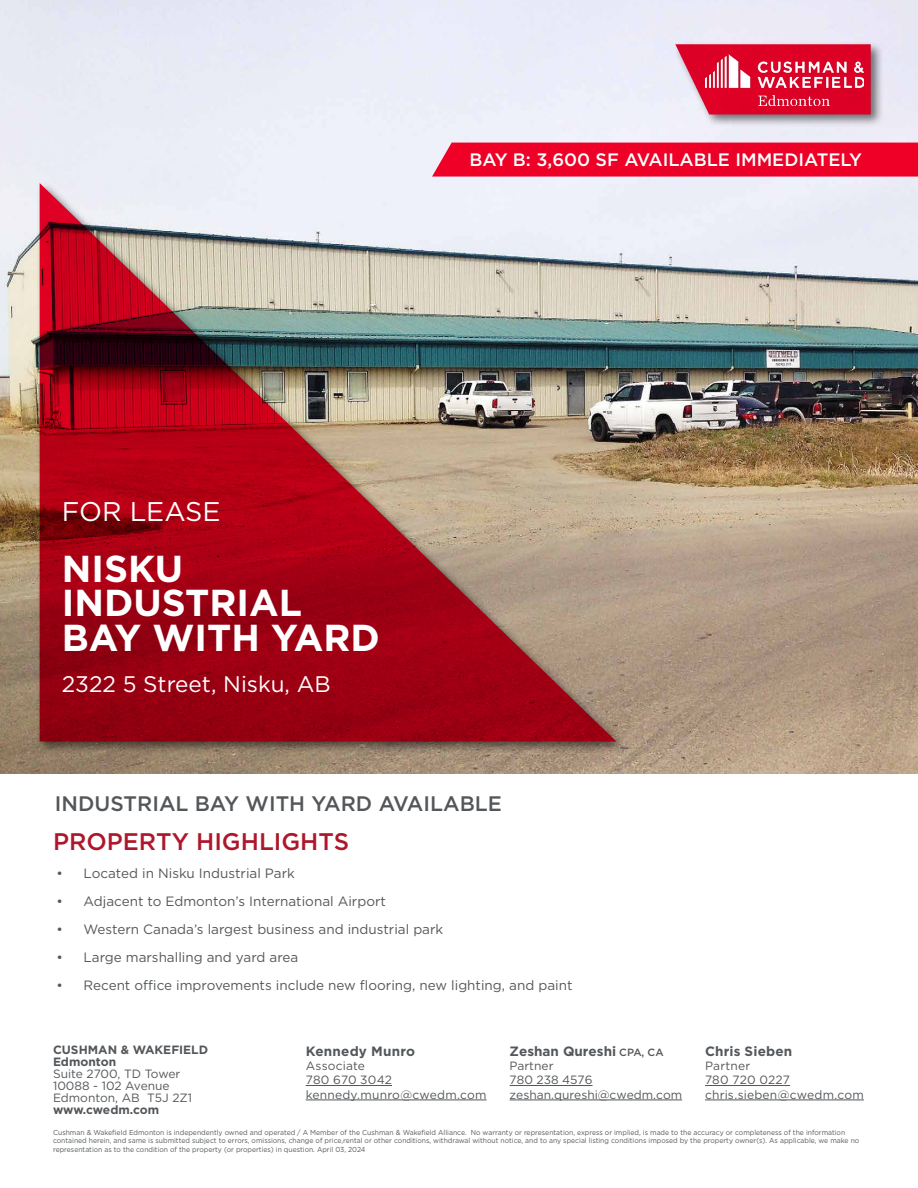
<style>
.page{position:relative;width:918px;height:1188px;background:#fff}
.page>*{position:absolute;margin:0;border:0;box-sizing:border-box;transform-origin:0 0}
.t1{font:700 37.5px/34.5px "Gotham";color:#fff}
.t2{font:27px "Gotham";color:#fff}
.t3{font:500 24px "Gotham";color:#ae172b}
.t4{font:22.5px "Gotham";color:#fff}
.t5{font:500 21px "Gotham";color:#54575a}
.Body_Text{font:500 18px "Gotham";color:#fff}
.t6{font:13.5px "Gotham";color:#54575a}
.Broker_Name{font:700 13.5px "Gotham";letter-spacing:.01em;color:#54575a}
.Broker_Contact_Smaller{font:12px/14.4px "Gotham";letter-spacing:.01em;color:#54575a}
.Company_Address_Text{font:12px/12px "Gotham";color:#54575a}
.Company_Address_Text-2{font:700 12px "Gotham";color:#54575a}
.disclaimer{font:7.2px/8.7px "Gotham";color:#54575a;scale:.95 1}
.s1{font-weight:700}
.s2{font-weight:500;font-size:10.5px}
</style>
<div class="page">
<img style="left:0;top:0;width:918px;height:773px">
<div style="left:36px;top:181px;width:592px;height:574px;background:#231f20;opacity:.6"></div>
<svg style="left:40px;top:183px;width:576px;height:559px;background:#a8565a"></svg>
<div style="left:673px;top:41px;width:211px;height:87px;background:#231f20;opacity:.6"></div>
<svg style="left:675px;top:44px;width:196px;height:70px;background:#de3554"></svg>
<img style="left:705px;top:54px;width:159px;height:51px">
<hr style="left:306px;top:1085px;width:86px;height:1px;background:#54575a">
<hr style="left:306px;top:1100px;width:181px;height:1px;background:#54575a">
<hr style="left:705px;top:1085px;width:85px;height:1px;background:#54575a">
<hr style="left:705px;top:1100px;width:159px;height:1px;background:#54575a">
<hr style="left:510px;top:1085px;width:83px;height:1px;background:#54575a">
<hr style="left:510px;top:1100px;width:172px;height:1px;background:#54575a">
<div style="left:432px;top:143px;width:486px;height:34px;background:#ee0027"></div>
<p class="Body_Text" style="left:470px;top:148px;width:394px">BAY B: 3,600 SF AVAILABLE IMMEDIATELY</p>
<p class="t2" style="left:62px;top:494px;width:160px">FOR LEASE</p>
<p class="t1" style="left:62px;top:551px;width:320px">NISKU<br>INDUSTRIAL<br>BAY WITH YARD</p>
<p class="t4" style="left:62px;top:670px;width:271px">2322 5 Street, Nisku, AB</p>
<p class="t5" style="left:55px;top:790px;width:448px">INDUSTRIAL BAY WITH YARD AVAILABLE</p>
<p class="t3" style="left:53px;top:826px;width:297px">PROPERTY HIGHLIGHTS</p>
<p class="t6" style="left:57px;top:865px;width:240px">• Located in Nisku Industrial Park</p>
<p class="t6" style="left:57px;top:893px;width:331px">• Adjacent to Edmonton’s International Airport</p>
<p class="t6" style="left:57px;top:920px;width:388px">• Western Canada’s largest business and industrial park</p>
<p class="t6" style="left:57px;top:948px;width:243px">• Large marshalling and yard area</p>
<p class="t6" style="left:57px;top:976px;width:517px">• Recent office improvements include new flooring, new lighting, and paint</p>
<p class="Company_Address_Text-2" style="left:53px;top:1042px;width:157px">CUSHMAN &amp; WAKEFIELD</p>
<p class="Company_Address_Text-2" style="left:53px;top:1054px;width:65px">Edmonton</p>
<p class="Company_Address_Text" style="left:53px;top:1068px;width:141px">Suite 2700, TD Tower<br>10088 - 102 Avenue<br>Edmonton, AB T5J 2Z1 <span class="s1">www.cwedm.com</span></p>
<p class="Broker_Name" style="left:306px;top:1042px;width:111px">Kennedy Munro</p>
<p class="Broker_Contact_Smaller" style="left:306px;top:1058px;width:61px">Associate</p>
<p class="Broker_Contact_Smaller" style="left:306px;top:1073px;width:182px">780 670 3042 kennedy.munro@cwedm.com</p>
<p class="Broker_Name" style="left:510px;top:1042px;width:156px">Zeshan Qureshi <span class="s2">CPA, CA</span></p>
<p class="Broker_Contact_Smaller" style="left:510px;top:1058px;width:174px">Partner<br>780 238 4576 zeshan.qureshi@cwedm.com</p>
<p class="Broker_Name" style="left:705px;top:1042px;width:89px">Chris Sieben</p>
<p class="Broker_Contact_Smaller" style="left:705px;top:1058px;width:47px">Partner</p>
<p class="Broker_Contact_Smaller" style="left:705px;top:1073px;width:160px">780 720 0227 chris.sieben@cwedm.com</p>
<p class="disclaimer" style="left:53px;top:1127px;width:850px">Cushman &amp; Wakefield Edmonton is independently owned and operated / A Member of the Cushman &amp; Wakefield Alliance. No warranty or representation, express or implied, is made to the accuracy or completeness of the information contained herein, and same is submitted subject to errors, omissions, change of price,rental or other conditions, withdrawal without notice, and to any special listing conditions imposed by the property owner(s). As applicable, we make no representation as to the condition of the property (or properties) in question. April 03, 2024</p>
</div>
